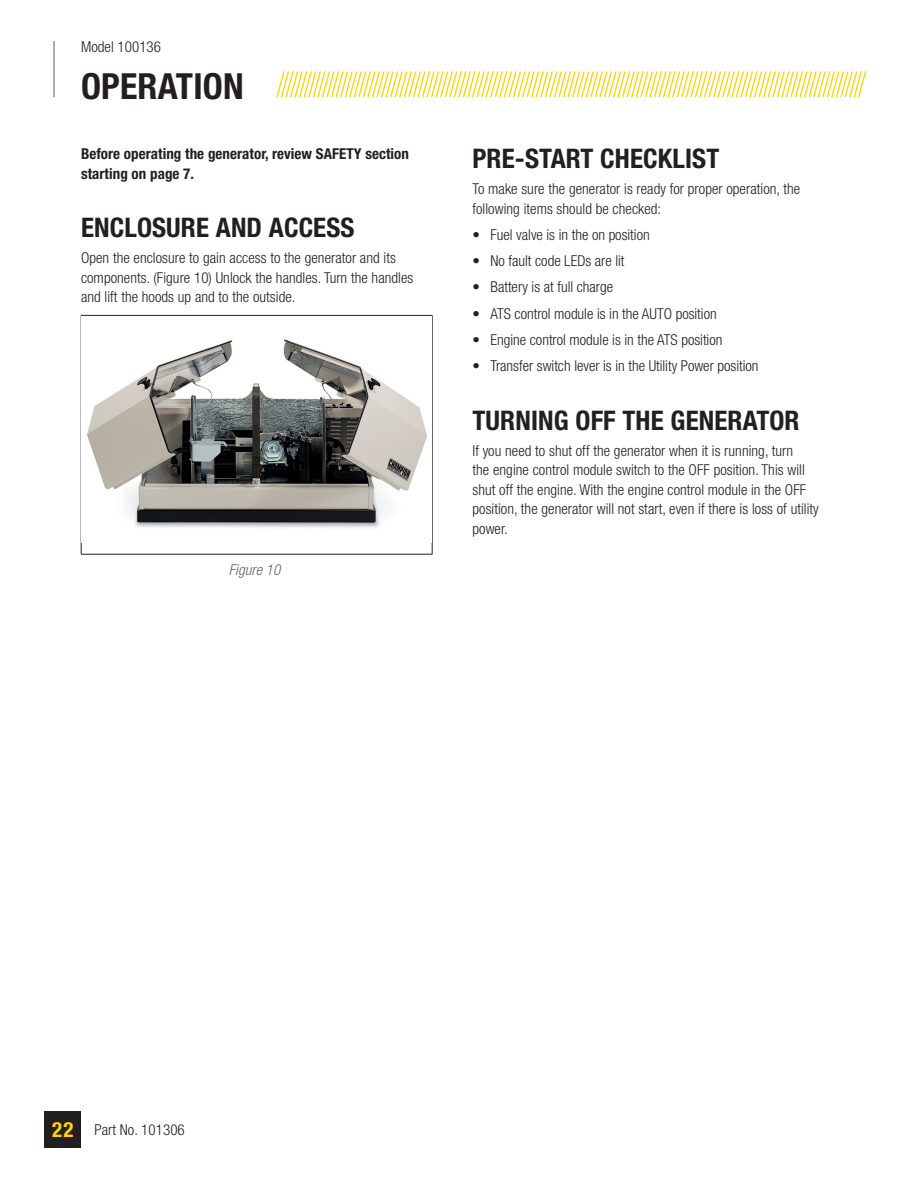
<style>
.page{position:relative;width:918px;height:1188px;background:#fff}
.page>*{position:absolute;margin:0;border:0;box-sizing:border-box;transform-origin:0 0}
.t1{font:700 condensed 36px "Helvetica Neue LT Std";letter-spacing:.005em;color:#231f20}
.t2{font:700 condensed 27px "Helvetica Neue LT Std";letter-spacing:.005em;color:#231f20}
.t3{font:700 condensed 21px "Helvetica Neue LT Std";color:#fed304}
.t4{font:300 condensed 15px/19.5px "Helvetica Neue LT Std";letter-spacing:.005em;color:#231f20}
.t5{font:700 condensed 15px/19.5px "Helvetica Neue LT Std";letter-spacing:.005em;color:#231f20}
.t6{font:italic 300 condensed 15px "Helvetica Neue LT Std";letter-spacing:.005em;color:#636366}
</style>
<div class="page">
<hr style="left:53px;top:41px;width:2px;height:56px;background:#939598">
<div style="left:45px;top:1111px;width:36px;height:37px;background:#231f20"></div>
<svg style="left:276px;top:71px;width:590px;height:27px"></svg>
<hr style="left:81px;top:315px;width:351px;height:1px;background:#231f20">
<hr style="left:81px;top:316px;width:1px;height:238px;background:#231f20">
<hr style="left:432px;top:316px;width:1px;height:238px;background:#231f20">
<hr style="left:81px;top:554px;width:351px;height:1px;background:#231f20">
<img style="left:81px;top:316px;width:346px;height:227px">
<p class="t4" style="left:81px;top:37px;width:82px">Model 100136</p>
<h1 class="t1" style="left:81px;top:64px;width:164px">OPERATION</h1>
<p class="t5" style="left:81px;top:144px;width:330px">Before operating the generator, review SAFETY section starting on page 7.</p>
<h2 class="t2" style="left:81px;top:211px;width:275px">ENCLOSURE AND ACCESS</h2>
<p class="t4" style="left:81px;top:248px;width:334px">Open the enclosure to gain access to the generator and its components. (Figure 10) Unlock the handles. Turn the handles and lift the hoods up and to the outside.</p>
<p class="t6" style="left:229px;top:561px;width:53px">Figure 10</p>
<h2 class="t2" style="left:472px;top:142px;width:248px">PRE-START CHECKLIST</h2>
<p class="t4" style="left:472px;top:179px;width:329px">To make sure the generator is ready for proper operation, the following items should be checked:</p>
<p class="t4" style="left:472px;top:225px;width:179px">• Fuel valve is in the on position</p>
<p class="t4" style="left:472px;top:251px;width:154px">• No fault code LEDs are lit</p>
<p class="t4" style="left:472px;top:277px;width:142px">• Battery is at full charge</p>
<p class="t4" style="left:472px;top:303px;width:246px">• ATS control module is in the AUTO position</p>
<p class="t4" style="left:472px;top:330px;width:251px">• Engine control module is in the ATS position</p>
<p class="t4" style="left:472px;top:356px;width:288px">• Transfer switch lever is in the Utility Power position</p>
<h2 class="t2" style="left:472px;top:404px;width:329px">TURNING OFF THE GENERATOR</h2>
<p class="t4" style="left:472px;top:441px;width:348px">If you need to shut off the generator when it is running, turn<br>the engine control module switch to the OFF position. This will shut off the engine. With the engine control module in the OFF position, the generator will not start, even if there is loss of utility power.</p>
<h3 class="t3" style="left:52px;top:1117px;width:23px">22</h3>
<p class="t4" style="left:94px;top:1120px;width:92px">Part No. 101306</p>
</div>
